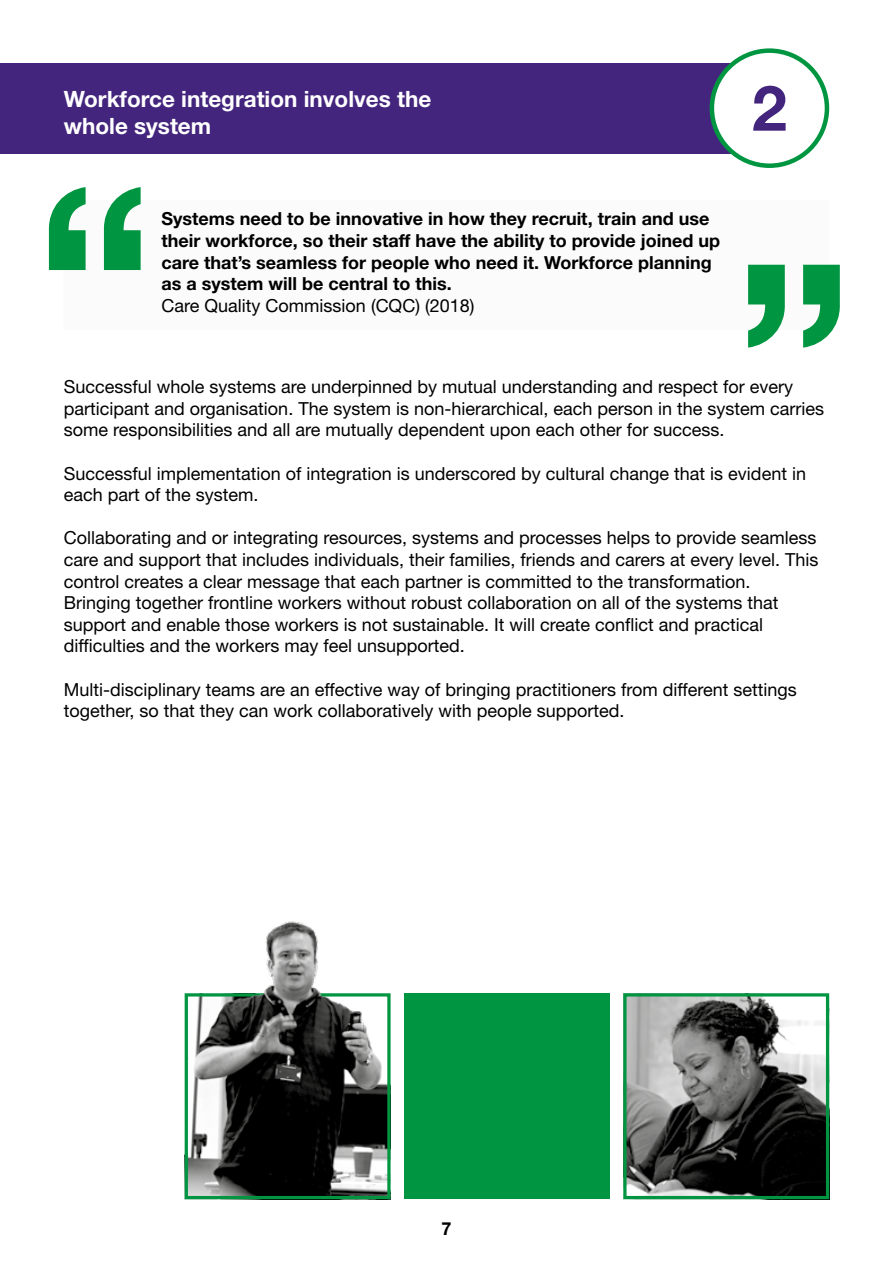
<style>
.page{position:relative;width:893px;height:1263px;background:#fff}
.page>*{position:absolute;margin:0;border:0;box-sizing:border-box;transform-origin:0 0}
.t1{font:700 63px "Helvetica Neue LT Std";color:#44257d}
.t2{font:700 22.5px/27px "Helvetica Neue LT Std";color:#fff}
.t3{font:18px/21.6px "Helvetica Neue LT Std";color:#000}
.t4{font:700 18px/21.6px "Helvetica Neue LT Std";color:#000}
</style>
<div class="page">
<div style="left:0;top:63px;width:769px;height:91px;background:#44257d"></div>
<div style="left:712px;top:51px;width:115px;height:115px;background:#fff;border-radius:50%"></div>
<div style="left:710px;top:48px;width:119px;height:120px;border:4px solid #009641;border-radius:50%"></div>
<div style="left:64px;top:200px;width:765px;height:130px;background:#fbfbfb"></div>
<svg style="left:748px;top:265px;width:92px;height:83px"></svg>
<svg style="left:48px;top:187px;width:93px;height:83px"></svg>
<img style="left:627px;top:997px;width:198px;height:198px">
<div style="left:623px;top:993px;width:206px;height:206px;border:3px solid #009641"></div>
<img style="left:185px;top:921px;width:206px;height:278px">
<div style="left:404px;top:993px;width:206px;height:206px;background:#009641"></div>
<p class="t2" style="left:64px;top:85px;width:369px">Workforce integration involves the whole system</p>
<p class="t4" style="left:162px;top:208px;width:560px">Systems need to be innovative in how they recruit, train and use their workforce, so their staff have the ability to provide joined up care that’s seamless for people who need it. Workforce planning as a system will be central to this.</p>
<p class="t3" style="left:162px;top:294px;width:314px">Care Quality Commission (CQC) (2018)</p>
<h1 class="t1" style="left:752px;top:69px;width:37px">2</h1>
<p class="t3" style="left:64px;top:376px;width:762px">Successful whole systems are underpinned by mutual understanding and respect for every participant and organisation. The system is non-hierarchical, each person in the system carries some responsibilities and all are mutually dependent upon each other for success.</p>
<p class="t3" style="left:64px;top:462px;width:744px">Successful implementation of integration is underscored by cultural change that is evident in each part of the system.</p>
<p class="t3" style="left:64px;top:527px;width:756px">Collaborating and or integrating resources, systems and processes helps to provide seamless care and support that includes individuals, their families, friends and carers at every level. This control creates a clear message that each partner is committed to the transformation.<br>Bringing together frontline workers without robust collaboration on all of the systems that support and enable those workers is not sustainable. It will create conflict and practical difficulties and the workers may feel unsupported.</p>
<p class="t3" style="left:64px;top:678px;width:735px">Multi-disciplinary teams are an effective way of bringing practitioners from different settings together, so that they can work collaboratively with people supported.</p>
<p class="t4" style="left:441px;top:1218px;width:12px">7</p>
</div>
